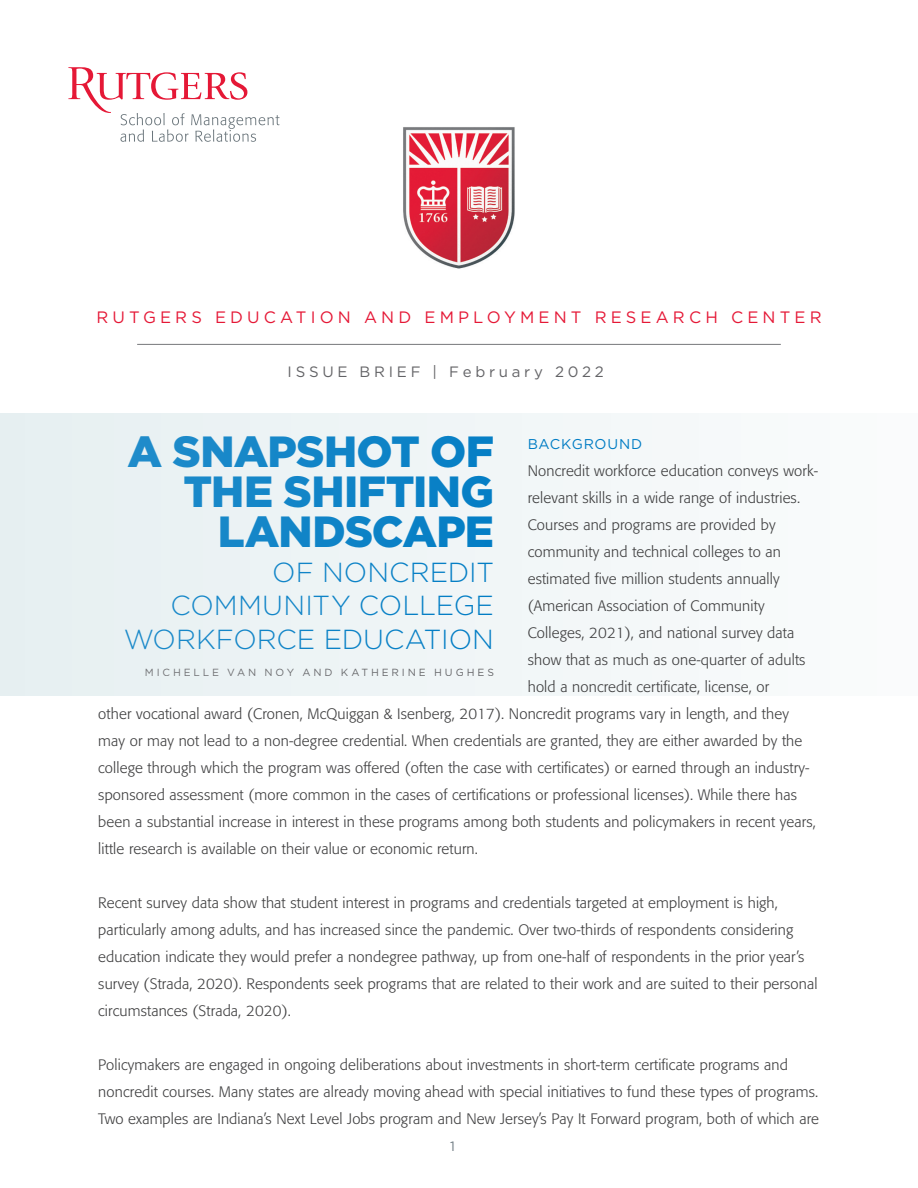
<style>
.page{position:relative;width:918px;height:1188px;background:#fff}
.page>*{position:absolute;margin:0;border:0;box-sizing:border-box;transform-origin:0 0}
.t1{font:900 43.65px/40.2px "Gotham";letter-spacing:-.015em;color:#007cc4;text-align:right}
.t2{font:300 27.6px/33.9px "Gotham";color:#007cc4;text-align:right}
.t3{font:16.5px "Gotham HTF";letter-spacing:.25em;color:#e51836}
.t4{font:300 15px/27px "Formata BQ";letter-spacing:.01em;color:#3e3e3f}
.t5{font:15px "Gotham HTF";letter-spacing:.25em;color:#636366}
.t6{font:14.1px "Gotham HTF";letter-spacing:.055em;color:#007cc4}
.t7{font:13.5px "Gotham HTF";color:#6f7b82}
.t8{font:10.35px "Gotham HTF";letter-spacing:.28em;color:#636366}
</style>
<div class="page">
<div style="left:0;top:413px;width:918px;height:283px;background:#f0f5f7"></div>
<svg style="left:68px;top:67px;width:211px;height:75px"></svg>
<hr style="left:137px;top:344px;width:644px;height:1px;background:#76787b">
<img style="left:403px;top:127px;width:112px;height:142px">
<p class="t3" style="left:96px;top:308px;width:727px">RUTGERS EDUCATION AND EMPLOYMENT RESEARCH CENTER</p>
<p class="t5" style="left:288px;top:364px;width:318px">ISSUE BRIEF | February 2022</p>
<h1 class="t1" style="left:128px;top:431px;width:368px">A SNAPSHOT OF<br>THE SHIFTING<br>LANDSCAPE</h1>
<h2 class="t2" style="left:123px;top:554px;width:372px">OF NONCREDIT<br>COMMUNITY COLLEGE<br>WORKFORCE EDUCATION</h2>
<p class="t8" style="left:145px;top:666px;width:351px">MICHELLE VAN NOY AND KATHERINE HUGHES</p>
<p class="t6" style="left:528px;top:436px;width:116px">BACKGROUND</p>
<p class="t4" style="left:528px;top:457px;width:292px">Noncredit workforce education conveys work-</p>
<p class="t4" style="left:528px;top:484px;width:274px">relevant skills in a wide range of industries.</p>
<p class="t4" style="left:528px;top:511px;width:249px">Courses and programs are provided by</p>
<p class="t4" style="left:528px;top:538px;width:255px">community and technical colleges to an</p>
<p class="t4" style="left:528px;top:565px;width:253px">estimated five million students annually</p>
<p class="t4" style="left:528px;top:592px;width:238px">(American Association of Community</p>
<p class="t4" style="left:528px;top:619px;width:268px">Colleges, 2021), and national survey data</p>
<p class="t4" style="left:528px;top:646px;width:279px">show that as much as one-quarter of adults</p>
<p class="t4" style="left:528px;top:673px;width:243px">hold a noncredit certificate, license, or</p>
<p class="t4" style="left:98px;top:700px;width:692px">other vocational award (Cronen, McQuiggan &amp; Isenberg, 2017). Noncredit programs vary in length, and they</p>
<p class="t4" style="left:98px;top:727px;width:706px">may or may not lead to a non-degree credential. When credentials are granted, they are either awarded by the</p>
<p class="t4" style="left:98px;top:754px;width:713px">college through which the program was offered (often the case with certificates) or earned through an industry-</p>
<p class="t4" style="left:98px;top:781px;width:700px">sponsored assessment (more common in the cases of certifications or professional licenses). While there has</p>
<p class="t4" style="left:98px;top:808px;width:719px">been a substantial increase in interest in these programs among both students and policymakers in recent years,</p>
<p class="t4" style="left:98px;top:835px;width:381px">little research is available on their value or economic return.</p>
<p class="t4" style="left:98px;top:889px;width:721px">Recent survey data show that student interest in programs and credentials targeted at employment is high, particularly among adults, and has increased since the pandemic. Over two-thirds of respondents considering education indicate they would prefer a nondegree pathway, up from one-half of respondents in the prior year’s survey (Strada, 2020). Respondents seek programs that are related to their work and are suited to their personal circumstances (Strada, 2020).</p>
<p class="t4" style="left:98px;top:1051px;width:722px">Policymakers are engaged in ongoing deliberations about investments in short-term certificate programs and noncredit courses. Many states are already moving ahead with special initiatives to fund these types of programs.<br>Two examples are Indiana’s Next Level Jobs program and New Jersey’s Pay It Forward program, both of which are</p>
<p class="t7" style="left:450px;top:1139px;width:6px">1</p>
</div>
